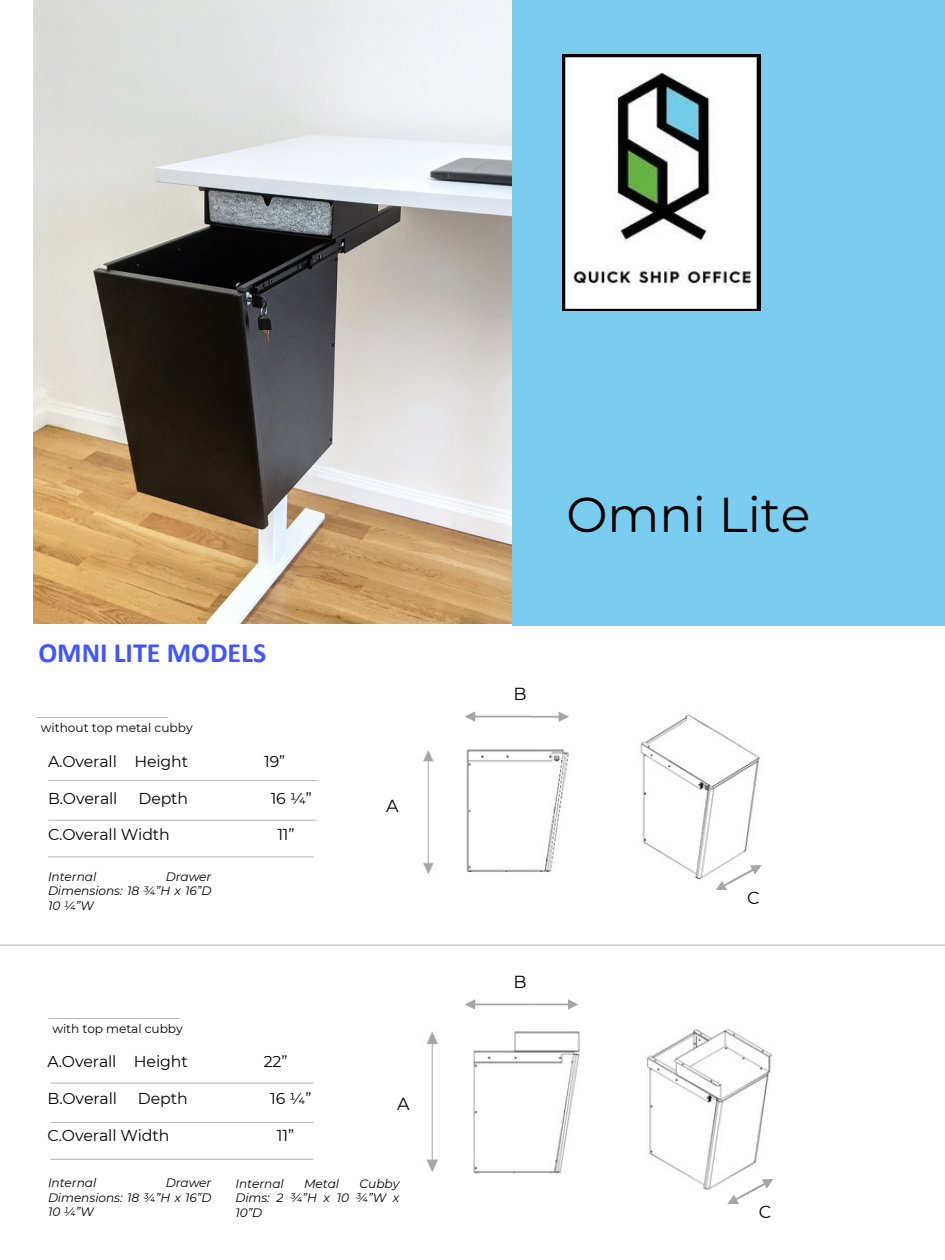
<style>
.page{position:relative;width:945px;height:1260px;background:#fff}
.page>*{position:absolute;margin:0;border:0;box-sizing:border-box;transform-origin:0 0}
.t1{font:49px "Montserrat";color:#000}
.t2{font:700 28px "Calibri";color:#4055ff}
.t3{font:17.5px "Montserrat";color:#000}
.t4{font:15.75px "Montserrat";letter-spacing:-.01em;color:#000}
.t5{font:italic 12.25px/14.3px "Montserrat";letter-spacing:-.005em;color:#000;text-align:justify}
.t6{font:12.25px "Montserrat";color:#000}
</style>
<div class="page">
<img style="left:33px;top:1px;width:912px;height:624px">
<img style="left:640px;top:714px;width:120px;height:166px">
<hr style="left:37px;top:717px;width:131px;height:1px;background:#a6a6a6">
<hr style="left:48px;top:780px;width:269px;height:1px;background:#a6a6a6">
<hr style="left:48px;top:820px;width:269px;height:1px;background:#a6a6a6">
<hr style="left:48px;top:857px;width:265px;height:1px;background:#a6a6a6">
<hr style="left:0;top:945px;width:945px;height:1px;background:#a6a6a6">
<div style="left:626px;top:0;width:29px;height:613px;background:#7acdef"></div>
<svg style="left:715px;top:865px;width:47px;height:25px"></svg>
<img style="left:423px;top:750px;width:11px;height:124px">
<img style="left:466px;top:749px;width:103px;height:123px">
<img style="left:473px;top:1031px;width:107px;height:143px">
<img style="left:647px;top:1029px;width:127px;height:161px">
<hr style="left:49px;top:1018px;width:131px;height:1px;background:#a6a6a6">
<svg style="left:727px;top:1179px;width:46px;height:25px"></svg>
<img style="left:426px;top:1031px;width:12px;height:141px">
<hr style="left:51px;top:1083px;width:262px;height:1px;background:#a6a6a6">
<hr style="left:51px;top:1122px;width:262px;height:1px;background:#a6a6a6">
<hr style="left:51px;top:1159px;width:262px;height:1px;background:#a6a6a6">
<svg style="left:465px;top:711px;width:104px;height:11px"></svg>
<svg style="left:465px;top:999px;width:113px;height:11px"></svg>
<img style="left:563px;top:55px;width:198px;height:255px">
<p class="t2" style="left:38px;top:632px;width:229px">OMNI LITE MODELS</p>
<p class="t6" style="left:41px;top:721px;width:153px">without top metal cubby</p>
<h4 class="t4" style="left:48px;top:752px;width:142px">A.Overall Height</h4>
<h4 class="t4" style="left:48px;top:788px;width:71px">B.Overall</h4>
<h4 class="t4" style="left:138px;top:788px;width:51px">Depth</h4>
<h4 class="t4" style="left:48px;top:825px;width:123px">C.Overall Width</h4>
<p class="t5" style="left:48px;top:869px;width:50px">Internal</p>
<p class="t5" style="left:48px;top:869px;width:165px;text-indent:118px">Drawer Dimensions: 18 ¾”H x 16”D 10 ¼”W</p>
<h3 class="t6" style="left:52px;top:1021px;width:132px">with top metal cubby</h3>
<h4 class="t4" style="left:48px;top:1052px;width:142px">A.Overall Height</h4>
<h4 class="t4" style="left:48px;top:1089px;width:71px">B.Overall</h4>
<h4 class="t4" style="left:138px;top:1089px;width:51px">Depth</h4>
<h4 class="t4" style="left:48px;top:1126px;width:123px">C.Overall Width</h4>
<p class="t4" style="left:264px;top:752px;width:23px">19”</p>
<p class="t4" style="left:271px;top:788px;width:43px">16 ¼”</p>
<p class="t4" style="left:277px;top:825px;width:19px">11”</p>
<p class="t4" style="left:264px;top:1052px;width:25px">22”</p>
<p class="t4" style="left:270px;top:1089px;width:43px">16 ¼”</p>
<p class="t4" style="left:277px;top:1126px;width:19px">11”</p>
<p class="t3" style="left:386px;top:795px;width:14px">A</p>
<p class="t3" style="left:397px;top:1093px;width:14px">A</p>
<p class="t5" style="left:48px;top:1176px;width:50px">Internal</p>
<p class="t5" style="left:48px;top:1176px;width:165px;text-indent:118px">Drawer Dimensions: 18 ¾”H x 16”D 10 ¼”W</p>
<h4 class="t5" style="left:235px;top:1176px;width:50px">Internal</h4>
<h4 class="t5" style="left:304px;top:1176px;width:37px">Metal</h4>
<h4 class="t5" style="left:235px;top:1176px;width:165px;text-indent:124px">Cubby Dims: 2 ¾”H x 10 ¾”W x 10”D</h4>
<h1 class="t1" style="left:567px;top:481px;width:245px">Omni Lite</h1>
<p class="t3" style="left:514px;top:683px;width:15px">B</p>
<p class="t3" style="left:514px;top:972px;width:15px">B</p>
<p class="t3" style="left:747px;top:887px;width:14px">C</p>
<p class="t3" style="left:759px;top:1201px;width:14px">C</p>
</div>
